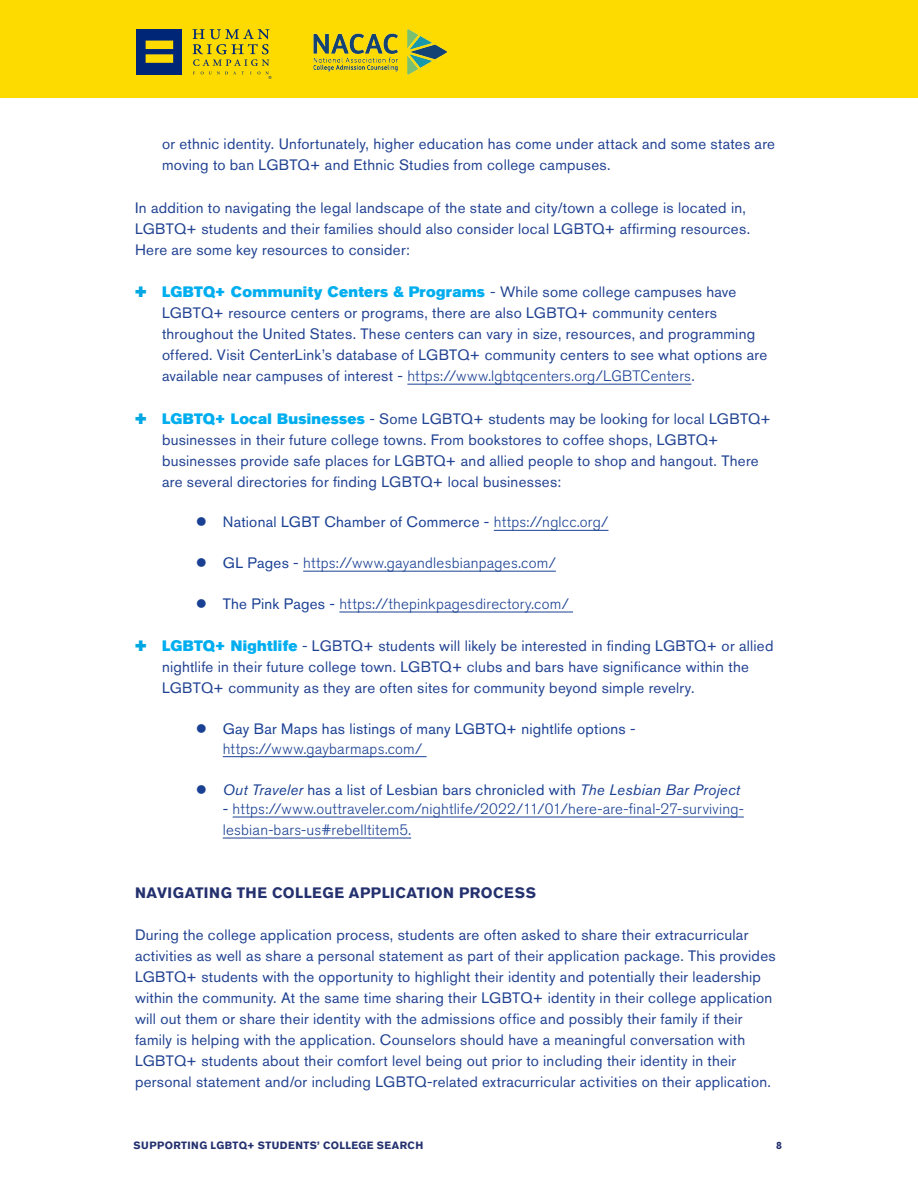
<style>
.page{position:relative;width:918px;height:1188px;background:#fff}
.page>*{position:absolute;margin:0;border:0;box-sizing:border-box;transform-origin:0 0}
.Bold_header{font:15px/21px "Akzidenz Grotesk Pro";letter-spacing:.015em;color:#224392}
.t1{font:300 15px/21px "Akzidenz Grotesk Pro";letter-spacing:.015em;color:#1a4093}
.t2{font:15px/19.5px "Akzidenz Grotesk Pro";letter-spacing:.02em;color:#1a4093}
.Bold_header-2{font:700 15px "Akzidenz Grotesk Pro";letter-spacing:.035em;color:#24316f}
.t3{font:700 10.5px "Akzidenz Grotesk Pro";letter-spacing:.04em;color:#24316f}
.s1{color:#00a7e2}
.s2{font-family:"Akzidenz Grotesk Pro Super";color:#00aeef}
.s3{font-weight:300;color:#1a4093}
.s4{font-weight:300}
.s5{font-weight:400}
.s6{font-style:italic}
</style>
<div class="page">
<div style="left:0;top:0;width:918px;height:97px;background:#fedb00"></div>
<img style="left:313px;top:29px;width:135px;height:46px">
<div style="left:136px;top:29px;width:46px;height:45px;background:#002677"></div>
<svg style="left:146px;top:41px;width:27px;height:22px"></svg>
<svg style="left:192px;top:29px;width:79px;height:50px"></svg>
<hr style="left:407px;top:384px;width:284px;height:1px;background:#1a4093">
<hr style="left:494px;top:530px;width:114px;height:1px;background:#1a4093">
<hr style="left:303px;top:571px;width:253px;height:1px;background:#1a4093">
<hr style="left:339px;top:612px;width:234px;height:1px;background:#1a4093">
<hr style="left:223px;top:756px;width:204px;height:1px;background:#1a4093">
<hr style="left:233px;top:817px;width:511px;height:1px;background:#1a4093">
<hr style="left:223px;top:838px;width:188px;height:1px;background:#1a4093">
<p class="Bold_header" style="left:162px;top:134px;width:615px">or ethnic identity. Unfortunately, higher education has come under attack and some states are moving to ban LGBTQ+ and Ethnic Studies from college campuses.</p>
<p class="Bold_header" style="left:135px;top:197px;width:617px">In addition to navigating the legal landscape of the state and city/town a college is located in,<br>LGBTQ+ students and their families should also consider local LGBTQ+ affirming resources.<br>Here are some key resources to consider:</p>
<p class="Bold_header" style="left:162px;top:281px;width:607px;text-indent:-27px"><span class="s1">✚</span> <span class="s2">LGBTQ+ Community Centers &amp; Programs</span> - While some college campuses have LGBTQ+ resource centers or programs, there are also LGBTQ+ community centers throughout the United States. These centers can vary in size, resources, and programming offered. Visit CenterLink’s database of LGBTQ+ community centers to see what options are available near campuses of interest - <span class="s3">https://www.lgbtqcenters.org/LGBTCenters</span>.</p>
<p class="Bold_header" style="left:162px;top:408px;width:611px;text-indent:-27px"><span class="s1">✚</span> <span class="s2">LGBTQ+ Local Businesses</span> - Some LGBTQ+ students may be looking for local LGBTQ+ businesses in their future college towns. From bookstores to coffee shops, LGBTQ+ businesses provide safe places for LGBTQ+ and allied people to shop and hangout. There are several directories for finding LGBTQ+ local businesses:</p>
<p class="t2" style="left:223px;top:512px;width:387px">National LGBT Chamber of Commerce - <span class="s4">https://nglcc.org/</span></p>
<p class="t1" style="left:223px;top:552px;width:335px"><span class="s5">GL Pages -</span> https://www.gayandlesbianpages.com/</p>
<p class="t1" style="left:223px;top:593px;width:348px"><span class="s5">The Pink Pages -</span> https://thepinkpagesdirectory.com/</p>
<p class="Bold_header" style="left:162px;top:636px;width:613px;text-indent:-27px"><span class="s1">✚</span> <span class="s2">LGBTQ+ Nightlife</span> - LGBTQ+ students will likely be interested in finding LGBTQ+ or allied nightlife in their future college town. LGBTQ+ clubs and bars have significance within the<br>LGBTQ+ community as they are often sites for community beyond simple revelry.</p>
<p class="t2" style="left:223px;top:719px;width:414px">Gay Bar Maps has listings of many LGBTQ+ nightlife options - <span class="s4">https://www.gaybarmaps.com/</span></p>
<p class="t2" style="left:223px;top:779px;width:519px"><span class="s6">Out Traveler</span> has a list of Lesbian bars chronicled with <span class="s6">The Lesbian Bar Project</span></p>
<p class="t1" style="left:223px;top:798px;width:523px"><span class="s5">-</span> https://www.outtraveler.com/nightlife/2022/11/01/here-are-final-27-surviving&shy;lesbian-bars-us#rebelltitem5.</p>
<p class="Bold_header-2" style="left:135px;top:883px;width:402px">NAVIGATING THE COLLEGE APPLICATION PROCESS</p>
<p class="Bold_header" style="left:135px;top:925px;width:642px">During the college application process, students are often asked to share their extracurricular activities as well as share a personal statement as part of their application package. This provides LGBTQ+ students with the opportunity to highlight their identity and potentially their leadership within the community. At the same time sharing their LGBTQ+ identity in their college application will out them or share their identity with the admissions office and possibly their family if their family is helping with the application. Counselors should have a meaningful conversation with LGBTQ+ students about their comfort level being out prior to including their identity in their personal statement and/or including LGBTQ-related extracurricular activities on their application.</p>
<p class="t3" style="left:134px;top:1138px;width:291px">SUPPORTING LGBTQ+ STUDENTS’ COLLEGE SEARCH</p>
<p class="t3" style="left:776px;top:1138px;width:7px">8</p>
</div>
